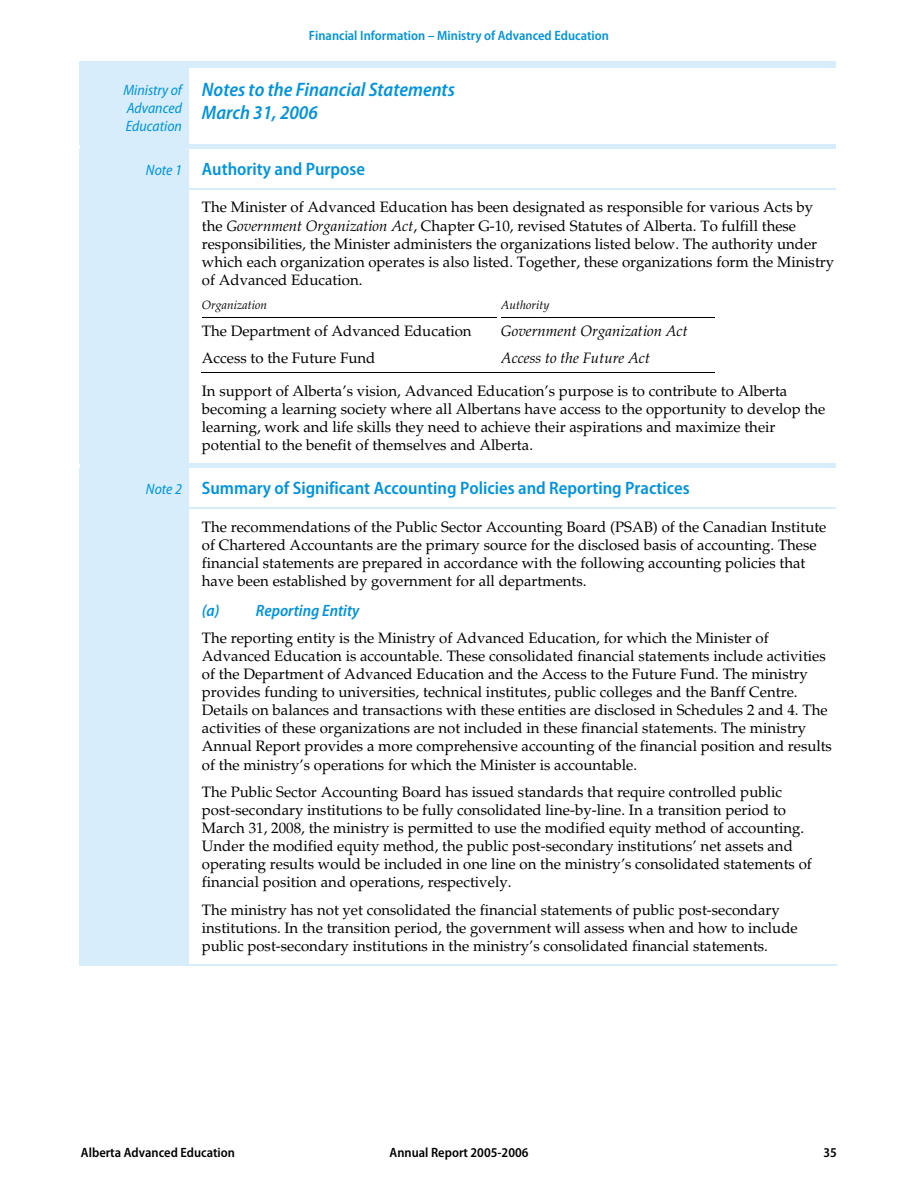
<style>
.page{position:relative;width:918px;height:1188px;background:#fff}
.page>*{position:absolute;margin:0;border:0;box-sizing:border-box;transform-origin:0 0}
.t1{font:italic 600 semi-condensed 19.5px/23.5px "Myriad Pro";color:#0093dd}
.t2{font:600 semi-condensed 18px "Myriad Pro";color:#0093dd}
.t3{font:italic 600 semi-condensed 16.5px "Myriad Pro";color:#0093dd}
.t4{font:15px/18.1px "Palatino";color:#000}
.t5{font:italic 15px "Palatino";color:#000}
.t6{font:italic semi-condensed 15px/17.9px "Myriad Pro";color:#0093dd;text-align:justify}
.t7{font:600 semi-condensed 13.5px "Myriad Pro";color:#0093dd}
.t8{font:600 semi-condensed 13.5px "Myriad Pro";color:#000}
.t9{font:italic 12px "Palatino";color:#000}
.s1{font-weight:400;font-style:italic;font-size:15px}
.s2{font-style:italic}
</style>
<div class="page">
<div style="left:81px;top:68px;width:107px;height:31px;background:#d7edfb"></div>
<div style="left:81px;top:99px;width:107px;height:18px;background:#d7edfb"></div>
<div style="left:81px;top:117px;width:107px;height:27px;background:#d7edfb"></div>
<div style="left:80px;top:61px;width:128px;height:7px;background:#d7edfb"></div>
<div style="left:208px;top:61px;width:628px;height:7px;background:#d7edfb"></div>
<hr style="left:80px;top:68px;width:1px;height:76px;background:#d7edfb">
<div style="left:81px;top:149px;width:107px;height:39px;background:#d7edfb"></div>
<div style="left:80px;top:144px;width:126px;height:5px;background:#d7edfb"></div>
<div style="left:206px;top:144px;width:630px;height:5px;background:#d7edfb"></div>
<hr style="left:80px;top:149px;width:1px;height:39px;background:#d7edfb">
<div style="left:81px;top:190px;width:107px;height:274px;background:#d7edfb"></div>
<hr style="left:202px;top:317px;width:296px;height:1px;background:#000">
<hr style="left:501px;top:317px;width:214px;height:1px;background:#000">
<hr style="left:201px;top:372px;width:297px;height:1px;background:#000">
<hr style="left:498px;top:372px;width:217px;height:1px;background:#000">
<hr style="left:81px;top:188px;width:107px;height:2px;background:#d7edfb">
<svg style="left:188px;top:188px;width:14px;height:2px"></svg>
<hr style="left:202px;top:188px;width:634px;height:2px;background:#d7edfb">
<hr style="left:80px;top:190px;width:1px;height:274px;background:#d7edfb">
<div style="left:81px;top:468px;width:107px;height:40px;background:#d7edfb"></div>
<hr style="left:80px;top:464px;width:126px;height:4px;background:#d7edfb">
<hr style="left:206px;top:464px;width:630px;height:4px;background:#d7edfb">
<hr style="left:80px;top:468px;width:1px;height:40px;background:#d7edfb">
<div style="left:81px;top:509px;width:107px;height:455px;background:#d7edfb"></div>
<hr style="left:81px;top:508px;width:107px;height:1px;background:#d7edfb">
<svg style="left:188px;top:508px;width:14px;height:1px"></svg>
<hr style="left:202px;top:508px;width:634px;height:1px;background:#d7edfb">
<hr style="left:80px;top:509px;width:1px;height:456px;background:#d7edfb">
<hr style="left:80px;top:964px;width:108px;height:1px;background:#d7edfb">
<svg style="left:188px;top:964px;width:13px;height:1px"></svg>
<hr style="left:201px;top:964px;width:635px;height:1px;background:#d7edfb">
<p class="t7" style="left:309px;top:27px;width:302px">Financial Information – Ministry of Advanced Education</p>
<p class="t6" style="left:123px;top:81px;width:60px">Ministry of Advanced Education</p>
<h1 class="t1" style="left:202px;top:79px;width:255px">Notes to the Financial Statements<br>March 31, 2006</h1>
<p class="t2" style="left:146px;top:158px;width:221px"><span class="s1">Note 1</span> Authority and Purpose</p>
<p class="t4" style="left:202px;top:200px;width:634px">The Minister of Advanced Education has been designated as responsible for various Acts by the <span class="s2">Government Organization Act</span>, Chapter G-10, revised Statutes of Alberta. To fulfill these responsibilities, the Minister administers the organizations listed below. The authority under which each organization operates is also listed. Together, these organizations form the Ministry of Advanced Education.</p>
<p class="t9" style="left:202px;top:301px;width:67px">Organization</p>
<p class="t9" style="left:501px;top:301px;width:50px">Authority</p>
<p class="t4" style="left:202px;top:324px;width:271px">The Department of Advanced Education</p>
<p class="t5" style="left:501px;top:325px;width:188px">Government Organization Act</p>
<p class="t4" style="left:202px;top:351px;width:175px">Access to the Future Fund</p>
<p class="t5" style="left:501px;top:352px;width:151px">Access to the Future Act</p>
<p class="t4" style="left:202px;top:383px;width:625px">In support of Alberta’s vision, Advanced Education’s purpose is to contribute to Alberta becoming a learning society where all Albertans have access to the opportunity to develop the learning, work and life skills they need to achieve their aspirations and maximize their potential to the benefit of themselves and Alberta.</p>
<p class="t2" style="left:146px;top:478px;width:545px"><span class="s1">Note 2</span> Summary of Significant Accounting Policies and Reporting Practices</p>
<p class="t4" style="left:202px;top:519px;width:626px">The recommendations of the Public Sector Accounting Board (PSAB) of the Canadian Institute of Chartered Accountants are the primary source for the disclosed basis of accounting. These financial statements are prepared in accordance with the following accounting policies that have been established by government for all departments.</p>
<p class="t3" style="left:202px;top:604px;width:159px">(a) Reporting Entity</p>
<p class="t4" style="left:202px;top:630px;width:632px">The reporting entity is the Ministry of Advanced Education, for which the Minister of Advanced Education is accountable. These consolidated financial statements include activities of the Department of Advanced Education and the Access to the Future Fund. The ministry provides funding to universities, technical institutes, public colleges and the Banff Centre.<br>Details on balances and transactions with these entities are disclosed in Schedules 2 and 4. The activities of these organizations are not included in these financial statements. The ministry Annual Report provides a more comprehensive accounting of the financial position and results of the ministry’s operations for which the Minister is accountable.</p>
<p class="t4" style="left:202px;top:784px;width:612px">The Public Sector Accounting Board has issued standards that require controlled public post-secondary institutions to be fully consolidated line-by-line. In a transition period to March 31, 2008, the ministry is permitted to use the modified equity method of accounting.<br>Under the modified equity method, the public post-secondary institutions’ net assets and operating results would be included in one line on the ministry’s consolidated statements of financial position and operations, respectively.</p>
<p class="t4" style="left:202px;top:902px;width:597px">The ministry has not yet consolidated the financial statements of public post-secondary institutions. In the transition period, the government will assess when and how to include public post-secondary institutions in the ministry’s consolidated financial statements.</p>
<p class="t8" style="left:81px;top:1145px;width:156px">Alberta Advanced Education</p>
<p class="t8" style="left:390px;top:1145px;width:140px">Annual Report 2005-2006</p>
<p class="t8" style="left:824px;top:1145px;width:15px">35</p>
</div>
